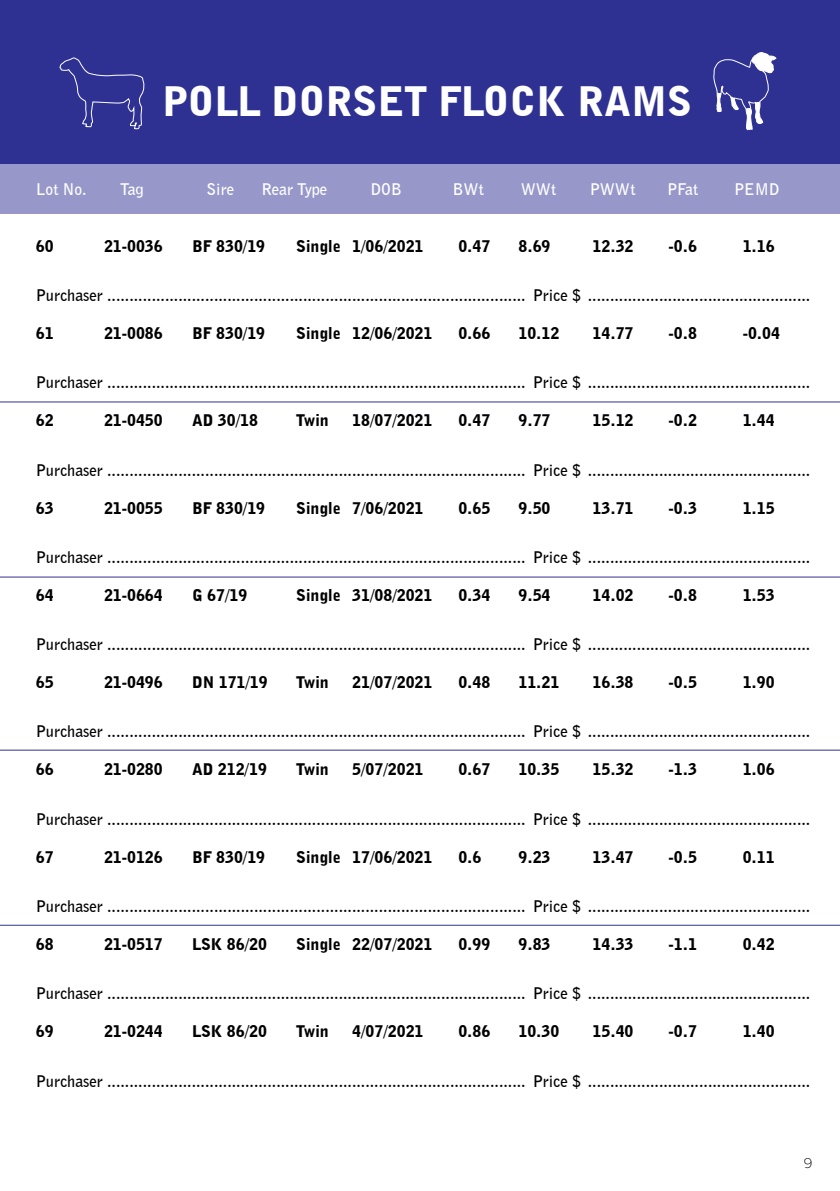
<style>
.page{position:relative;width:840px;height:1191px;background:#fff}
.page>*{position:absolute;margin:0;border:0;box-sizing:border-box;transform-origin:0 0}
.t1{font:900 40.4px "Bell Gothic BT";color:#fff}
.t2{font:700 16px "Bell Gothic BT";color:#000}
.t3{font:900 16px "Bell Gothic BT";color:#000}
.t4{font:700 16px "Bell Gothic BT";color:#fff}
.t5{font:300 14px "Filson Pro";color:#000}
</style>
<div class="page">
<div style="left:0;top:0;width:839px;height:164px;background:#2e3192"></div>
<div style="left:0;top:164px;width:839px;height:49px;background:#9798c9"></div>
<hr style="left:0;top:401px;width:839px;height:1px;background:#2e3192">
<hr style="left:0;top:749px;width:839px;height:1px;background:#2e3192">
<hr style="left:0;top:576px;width:839px;height:1px;background:#2e3192">
<hr style="left:0;top:924px;width:839px;height:1px;background:#2e3192">
<svg style="left:59px;top:57px;width:86px;height:73px"></svg>
<svg style="left:713px;top:52px;width:63px;height:79px"></svg>
<h1 class="t1" style="left:162px;top:76px;width:530px">POLL DORSET FLOCK RAMS</h1>
<p class="t4" style="left:36px;top:178px;width:52px">Lot No.</p>
<p class="t4" style="left:120px;top:178px;width:25px">Tag</p>
<p class="t4" style="left:206px;top:178px;width:29px">Sire</p>
<p class="t4" style="left:261px;top:178px;width:67px">Rear Type</p>
<p class="t4" style="left:370px;top:178px;width:32px">DOB</p>
<p class="t4" style="left:452px;top:178px;width:32px">BWt</p>
<p class="t4" style="left:520px;top:178px;width:37px">WWt</p>
<p class="t4" style="left:589px;top:178px;width:47px">PWWt</p>
<p class="t4" style="left:666px;top:178px;width:33px">PFat</p>
<p class="t4" style="left:733px;top:178px;width:47px">PEMD</p>
<p class="t3" style="left:36px;top:236px;width:19px">60</p>
<p class="t3" style="left:104px;top:236px;width:60px">21-0036</p>
<p class="t3" style="left:192px;top:236px;width:75px">BF 830/19</p>
<p class="t3" style="left:296px;top:236px;width:129px">Single 1/06/2021</p>
<p class="t3" style="left:458px;top:236px;width:34px">0.47</p>
<p class="t3" style="left:518px;top:236px;width:34px">8.69</p>
<p class="t3" style="left:592px;top:236px;width:42px">12.32</p>
<p class="t3" style="left:668px;top:236px;width:30px">-0.6</p>
<p class="t3" style="left:742px;top:236px;width:34px">1.16</p>
<p class="t2" style="left:36px;top:285px;width:775px">Purchaser .............................................................................................. Price $ ..................................................</p>
<p class="t3" style="left:36px;top:323px;width:19px">61</p>
<p class="t3" style="left:104px;top:323px;width:60px">21-0086</p>
<p class="t3" style="left:192px;top:323px;width:75px">BF 830/19</p>
<p class="t3" style="left:296px;top:323px;width:138px">Single 12/06/2021</p>
<p class="t3" style="left:458px;top:323px;width:34px">0.66</p>
<p class="t3" style="left:518px;top:323px;width:42px">10.12</p>
<p class="t3" style="left:592px;top:323px;width:42px">14.77</p>
<p class="t3" style="left:668px;top:323px;width:30px">-0.8</p>
<p class="t3" style="left:742px;top:323px;width:39px">-0.04</p>
<p class="t2" style="left:36px;top:372px;width:775px">Purchaser .............................................................................................. Price $ ..................................................</p>
<p class="t3" style="left:36px;top:410px;width:19px">62</p>
<p class="t3" style="left:104px;top:410px;width:60px">21-0450</p>
<p class="t3" style="left:192px;top:410px;width:67px">AD 30/18</p>
<p class="t3" style="left:296px;top:410px;width:34px">Twin</p>
<p class="t3" style="left:352px;top:410px;width:82px">18/07/2021</p>
<p class="t3" style="left:458px;top:410px;width:34px">0.47</p>
<p class="t3" style="left:518px;top:410px;width:34px">9.77</p>
<p class="t3" style="left:592px;top:410px;width:42px">15.12</p>
<p class="t3" style="left:668px;top:410px;width:30px">-0.2</p>
<p class="t3" style="left:742px;top:410px;width:34px">1.44</p>
<p class="t2" style="left:36px;top:459px;width:775px">Purchaser .............................................................................................. Price $ ..................................................</p>
<p class="t3" style="left:36px;top:498px;width:19px">63</p>
<p class="t3" style="left:104px;top:498px;width:60px">21-0055</p>
<p class="t3" style="left:192px;top:498px;width:75px">BF 830/19</p>
<p class="t3" style="left:296px;top:498px;width:129px">Single 7/06/2021</p>
<p class="t3" style="left:458px;top:498px;width:34px">0.65</p>
<p class="t3" style="left:518px;top:498px;width:34px">9.50</p>
<p class="t3" style="left:592px;top:498px;width:42px">13.71</p>
<p class="t3" style="left:668px;top:498px;width:30px">-0.3</p>
<p class="t3" style="left:742px;top:498px;width:34px">1.15</p>
<p class="t2" style="left:36px;top:546px;width:775px">Purchaser .............................................................................................. Price $ ..................................................</p>
<p class="t3" style="left:36px;top:585px;width:19px">64</p>
<p class="t3" style="left:104px;top:585px;width:60px">21-0664</p>
<p class="t3" style="left:192px;top:585px;width:57px">G 67/19</p>
<p class="t3" style="left:296px;top:585px;width:138px">Single 31/08/2021</p>
<p class="t3" style="left:458px;top:585px;width:34px">0.34</p>
<p class="t3" style="left:518px;top:585px;width:34px">9.54</p>
<p class="t3" style="left:592px;top:585px;width:42px">14.02</p>
<p class="t3" style="left:668px;top:585px;width:30px">-0.8</p>
<p class="t3" style="left:742px;top:585px;width:34px">1.53</p>
<p class="t2" style="left:36px;top:634px;width:775px">Purchaser .............................................................................................. Price $ ..................................................</p>
<p class="t3" style="left:36px;top:672px;width:19px">65</p>
<p class="t3" style="left:104px;top:672px;width:60px">21-0496</p>
<p class="t3" style="left:192px;top:672px;width:77px">DN 171/19</p>
<p class="t3" style="left:296px;top:672px;width:34px">Twin</p>
<p class="t3" style="left:352px;top:672px;width:82px">21/07/2021</p>
<p class="t3" style="left:458px;top:672px;width:34px">0.48</p>
<p class="t3" style="left:518px;top:672px;width:42px">11.21</p>
<p class="t3" style="left:592px;top:672px;width:42px">16.38</p>
<p class="t3" style="left:668px;top:672px;width:30px">-0.5</p>
<p class="t3" style="left:742px;top:672px;width:34px">1.90</p>
<p class="t2" style="left:36px;top:721px;width:775px">Purchaser .............................................................................................. Price $ ..................................................</p>
<p class="t3" style="left:36px;top:759px;width:19px">66</p>
<p class="t3" style="left:104px;top:759px;width:60px">21-0280</p>
<p class="t3" style="left:192px;top:759px;width:76px">AD 212/19</p>
<p class="t3" style="left:296px;top:759px;width:34px">Twin</p>
<p class="t3" style="left:352px;top:759px;width:73px">5/07/2021</p>
<p class="t3" style="left:458px;top:759px;width:34px">0.67</p>
<p class="t3" style="left:518px;top:759px;width:42px">10.35</p>
<p class="t3" style="left:592px;top:759px;width:42px">15.32</p>
<p class="t3" style="left:668px;top:759px;width:30px">-1.3</p>
<p class="t3" style="left:742px;top:759px;width:34px">1.06</p>
<p class="t2" style="left:36px;top:808px;width:775px">Purchaser .............................................................................................. Price $ ..................................................</p>
<p class="t3" style="left:36px;top:847px;width:19px">67</p>
<p class="t3" style="left:104px;top:847px;width:60px">21-0126</p>
<p class="t3" style="left:192px;top:847px;width:75px">BF 830/19</p>
<p class="t3" style="left:296px;top:847px;width:138px">Single 17/06/2021</p>
<p class="t3" style="left:458px;top:847px;width:25px">0.6</p>
<p class="t3" style="left:518px;top:847px;width:34px">9.23</p>
<p class="t3" style="left:592px;top:847px;width:42px">13.47</p>
<p class="t3" style="left:668px;top:847px;width:30px">-0.5</p>
<p class="t3" style="left:742px;top:847px;width:34px">0.11</p>
<p class="t2" style="left:36px;top:895px;width:775px">Purchaser .............................................................................................. Price $ ..................................................</p>
<p class="t3" style="left:36px;top:934px;width:19px">68</p>
<p class="t3" style="left:104px;top:934px;width:60px">21-0517</p>
<p class="t3" style="left:192px;top:934px;width:76px">LSK 86/20</p>
<p class="t3" style="left:296px;top:934px;width:138px">Single 22/07/2021</p>
<p class="t3" style="left:458px;top:934px;width:34px">0.99</p>
<p class="t3" style="left:518px;top:934px;width:34px">9.83</p>
<p class="t3" style="left:592px;top:934px;width:42px">14.33</p>
<p class="t3" style="left:668px;top:934px;width:30px">-1.1</p>
<p class="t3" style="left:742px;top:934px;width:34px">0.42</p>
<p class="t2" style="left:36px;top:983px;width:775px">Purchaser .............................................................................................. Price $ ..................................................</p>
<p class="t3" style="left:36px;top:1021px;width:19px">69</p>
<p class="t3" style="left:104px;top:1021px;width:60px">21-0244</p>
<p class="t3" style="left:192px;top:1021px;width:76px">LSK 86/20</p>
<p class="t3" style="left:296px;top:1021px;width:34px">Twin</p>
<p class="t3" style="left:352px;top:1021px;width:73px">4/07/2021</p>
<p class="t3" style="left:458px;top:1021px;width:34px">0.86</p>
<p class="t3" style="left:518px;top:1021px;width:42px">10.30</p>
<p class="t3" style="left:592px;top:1021px;width:42px">15.40</p>
<p class="t3" style="left:668px;top:1021px;width:30px">-0.7</p>
<p class="t3" style="left:742px;top:1021px;width:34px">1.40</p>
<p class="t2" style="left:36px;top:1070px;width:775px">Purchaser .............................................................................................. Price $ ..................................................</p>
<p class="t5" style="left:803px;top:1154px;width:10px">9</p>
</div>
